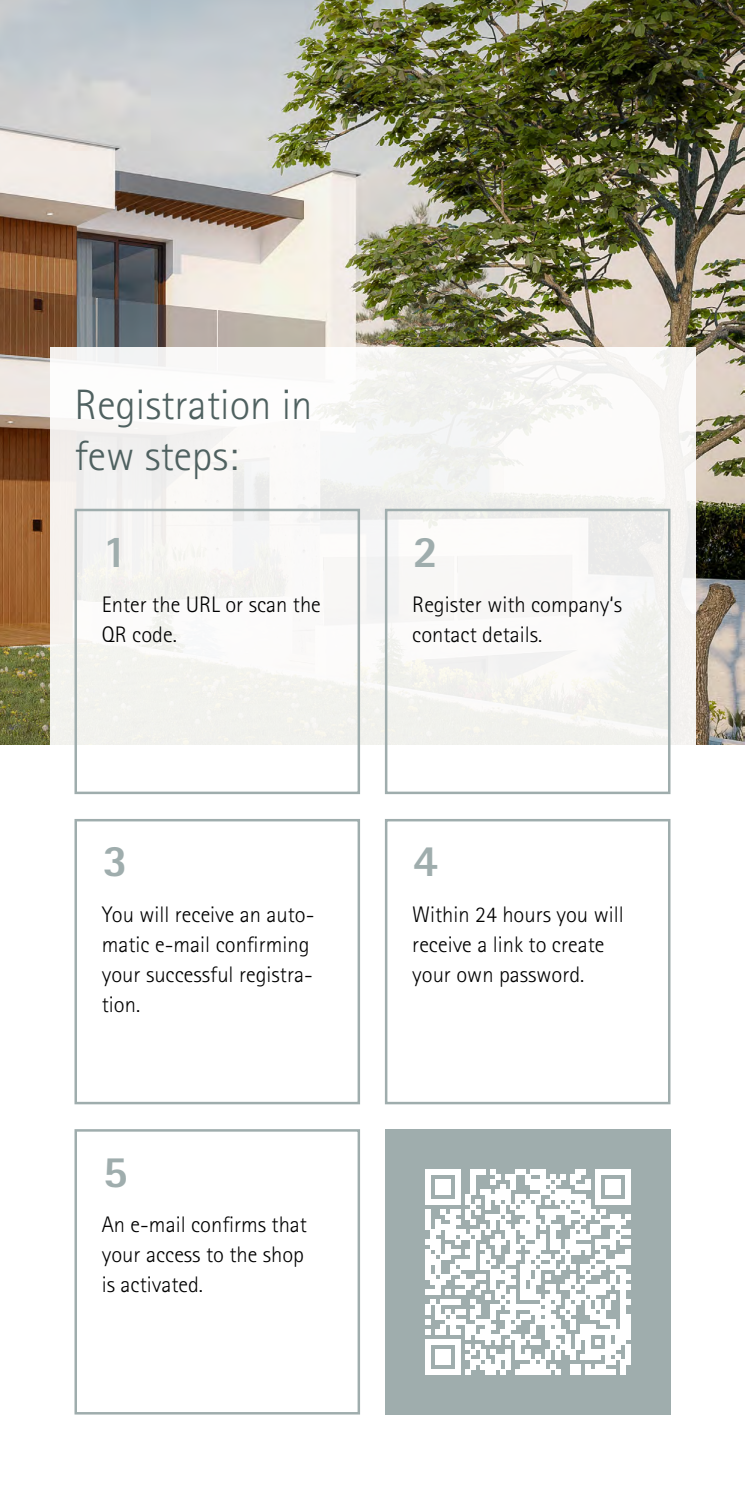
<style>
.page{position:relative;width:745px;height:1489px;background:#fff}
.page>*{position:absolute;margin:0;border:0;box-sizing:border-box;transform-origin:0 0}
.t1{font:800 45px "Rotis Sans Serif Pro";color:#9fadad}
.t2{font:300 42.5px/51px "Rotis Sans Serif Pro";color:#4f6160}
.t3{font:300 22.5px/30px "Rotis Sans Serif Pro";color:#000}
</style>
<div class="page">
<img style="left:0;top:0;width:744px;height:744px">
<div style="left:50px;top:347px;width:644px;height:1069px;background:linear-gradient(to bottom,#f6f5f3,#fff)"></div>
<div style="left:74px;top:508px;width:286px;height:286px;border:2px solid #9fadad"></div>
<div style="left:384px;top:1129px;width:286px;height:285px;background:#9fadad"></div>
<div style="left:384px;top:508px;width:286px;height:286px;border:2px solid #9fadad"></div>
<div style="left:74px;top:819px;width:286px;height:285px;border:2px solid #9fadad"></div>
<div style="left:384px;top:819px;width:286px;height:285px;border:2px solid #9fadad"></div>
<div style="left:74px;top:1129px;width:286px;height:285px;border:2px solid #9fadad"></div>
<svg style="left:425px;top:1169px;width:205px;height:205px"></svg>
<div style="left:625px;top:1314px;width:5px;height:25px;background:#fff"></div>
<div style="left:625px;top:1344px;width:5px;height:20px;background:#fff"></div>
<h2 class="t2" style="left:74px;top:380px;width:239px">Registration in few steps:</h2>
<h1 class="t1" style="left:103px;top:523px;width:27px">1</h1>
<h1 class="t1" style="left:413px;top:523px;width:27px">2</h1>
<p class="t3" style="left:102px;top:589px;width:220px">Enter the URL or scan the<br>QR code.</p>
<p class="t3" style="left:412px;top:589px;width:211px">Register with company‘s contact details.</p>
<h1 class="t1" style="left:103px;top:832px;width:27px">3</h1>
<h1 class="t1" style="left:413px;top:832px;width:27px">4</h1>
<p class="t3" style="left:102px;top:899px;width:214px">You will receive an auto&shy;matic e-mail confirming your successful registra&shy;tion.</p>
<p class="t3" style="left:412px;top:899px;width:213px">Within 24 hours you will receive a link to create your own password.</p>
<h1 class="t1" style="left:103px;top:1143px;width:27px">5</h1>
<p class="t3" style="left:102px;top:1209px;width:206px">An e-mail confirms that your access to the shop is activated.</p>
</div>
